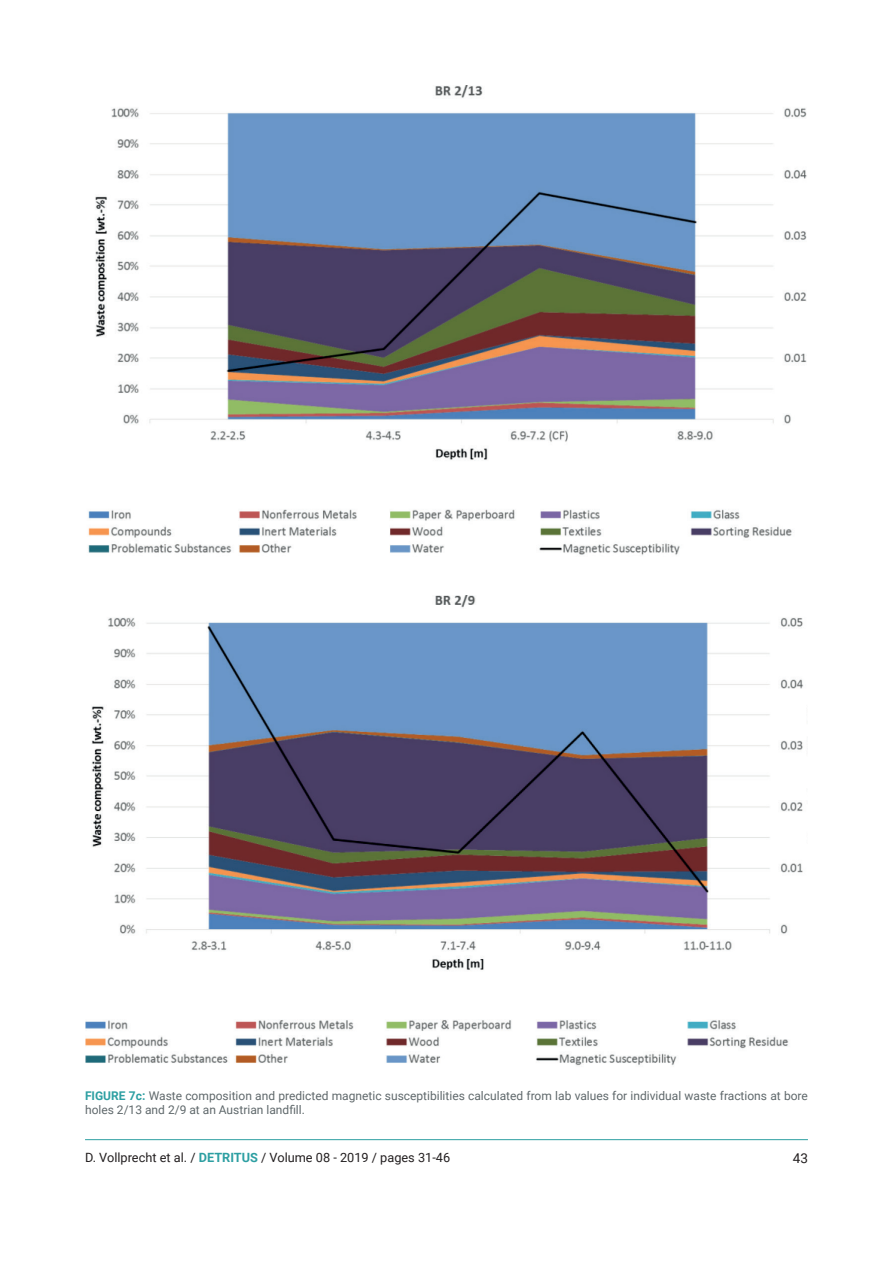
<style>
.page{position:relative;width:893px;height:1263px;background:#fff}
.page>*{position:absolute;margin:0;border:0;box-sizing:border-box;transform-origin:0 0}
.t1{font:13.5px "Roboto";color:#231f20}
.t2{font:12.75px "Roboto";color:#231f20}
.t3{font:12px/14.4px "Roboto";color:#5f686b}
.s1{font-weight:700;color:#2d9fa2}
</style>
<div class="page">
<hr style="left:85px;top:1139px;width:723px;height:1px;background:#2d9fa2">
<img style="left:88px;top:85px;width:719px;height:471px">
<img style="left:85px;top:595px;width:719px;height:471px">
<p class="t3" style="left:85px;top:1088px;width:724px"><span class="s1">FIGURE 7c:</span> Waste composition and predicted magnetic susceptibilities calculated from lab values for individual waste fractions at bore holes 2/13 and 2/9 at an Austrian landfill.</p>
<p class="t2" style="left:85px;top:1148px;width:367px">D. Vollprecht et al. / <span class="s1">DETRITUS</span> / Volume 08 - 2019 / pages 31-46</p>
<p class="t1" style="left:793px;top:1148px;width:17px">43</p>
</div>
